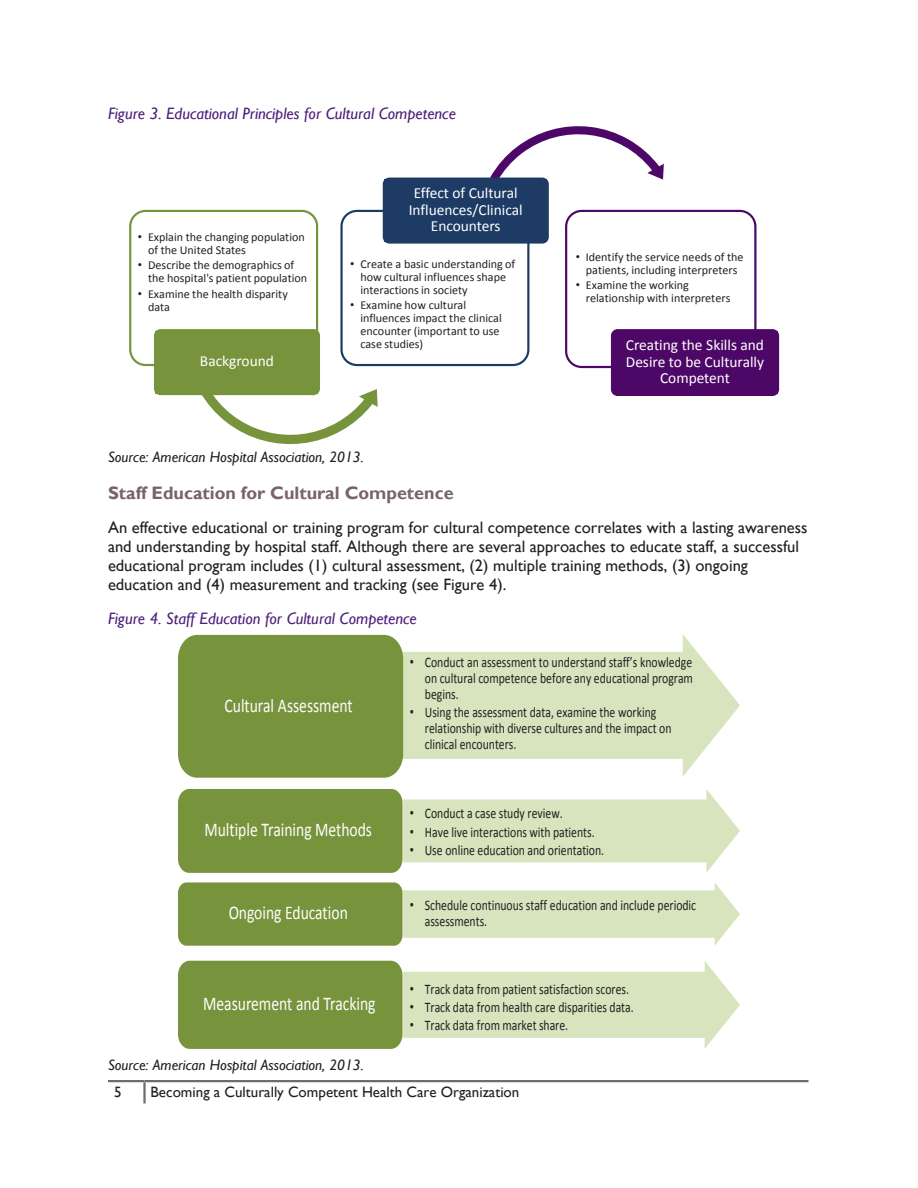
<style>
.page{position:relative;width:918px;height:1188px;background:#fff}
.page>*{position:absolute;margin:0;border:0;box-sizing:border-box;transform-origin:0 0}
.t1{font:19.5px "Calibri";color:#fff;scale:.8 1}
.Subtitle{font:700 18px "Gill Sans";color:#796367}
.t2{font:16.5px/19px "Gill Sans";color:#231f20}
.Figure{font:italic 16.5px "Gill Sans";color:#4c1f79}
.t3{font:15.45px/16.6px "Calibri";letter-spacing:-.005em;color:#fff;text-align:center}
.t4{font:italic 15px "Gill Sans";color:#231f20}
.t5{font:15px "Gill Sans";color:#231f20}
.t6{font:14.7px/15.8px "Calibri";color:#231f20;scale:.8 1}
.t7{font:12.15px/13px "Calibri";color:#231f20}
.s1{font-family:"Arial"}
</style>
<div class="page">
<hr style="left:108px;top:1080px;width:37px;height:2px;background:#6c6d70">
<hr style="left:145px;top:1080px;width:663px;height:2px;background:#6c6d70">
<hr style="left:143px;top:1082px;width:3px;height:21px;background:#6c6d70">
<svg style="left:178px;top:961px;width:562px;height:88px"></svg>
<div style="left:189px;top:965px;width:201px;height:80px;background:#77933c"></div>
<svg style="left:178px;top:882px;width:562px;height:64px"></svg>
<div style="left:187px;top:886px;width:203px;height:57px;background:#77933c"></div>
<svg style="left:178px;top:789px;width:562px;height:84px"></svg>
<div style="left:187px;top:793px;width:203px;height:76px;background:#77933c"></div>
<svg style="left:403px;top:634px;width:337px;height:143px"></svg>
<div style="left:409px;top:655px;width:287px;height:101px;background:#d7e4bd"></div>
<svg style="left:178px;top:635px;width:225px;height:143px;background:#819b4a"></svg>
<div style="left:187px;top:642px;width:204px;height:129px;background:#77933c"></div>
<div style="left:129px;top:210px;width:189px;height:156px;border:2px solid #77933c;border-radius:15px"></div>
<svg style="left:200px;top:389px;width:178px;height:56px"></svg>
<div style="left:154px;top:329px;width:166px;height:66px;background:#77933c;border-radius:7px"></div>
<div style="left:340px;top:210px;width:189px;height:156px;border:2px solid #1d3b64;border-radius:15px"></div>
<svg style="left:490px;top:126px;width:174px;height:56px"></svg>
<div style="left:383px;top:178px;width:166px;height:66px;background:#1d3b64;border-radius:7px"></div>
<div style="left:565px;top:210px;width:191px;height:158px;border:2px solid #4d0867;border-radius:16px"></div>
<div style="left:611px;top:329px;width:168px;height:67px;background:#4d0867;border-radius:7px"></div>
<p class="Figure" style="left:108px;top:104px;width:349px">Figure 3. Educational Principles for Cultural Competence</p>
<p class="t7" style="left:148px;top:231px;width:158px;text-indent:-10px"><span class="s1">•</span> Explain the changing population of the United States</p>
<p class="t7" style="left:148px;top:259px;width:161px;text-indent:-10px"><span class="s1">•</span> Describe the demographics of the hospital's patient population</p>
<p class="t7" style="left:148px;top:287px;width:141px;text-indent:-10px"><span class="s1">•</span> Examine the health disparity data</p>
<p class="t3" style="left:200px;top:353px;width:75px">Background</p>
<p class="t3" style="left:409px;top:185px;width:115px">Effect of Cultural<br>Influences/Clinical<br>Encounters</p>
<p class="t7" style="left:360px;top:258px;width:156px;text-indent:-10px"><span class="s1">•</span> Create a basic understanding of how cultural influences shape interactions in society</p>
<p class="t7" style="left:360px;top:299px;width:143px;text-indent:-10px"><span class="s1">•</span> Examine how cultural influences impact the clinical encounter (important to use case studies)</p>
<p class="t7" style="left:576px;top:250px;width:169px;text-align:center"><span class="s1">•</span> Identify the service needs of the patients, including interpreters</p>
<p class="t7" style="left:586px;top:278px;width:146px;text-indent:-10px"><span class="s1">•</span> Examine the working relationship with interpreters</p>
<p class="t3" style="left:626px;top:337px;width:140px">Creating the Skills and<br>Desire to be Culturally<br>Competent</p>
<p class="t4" style="left:108px;top:448px;width:257px">Source: American Hospital Association, 2013.</p>
<p class="Subtitle" style="left:108px;top:482px;width:347px">Staff Education for Cultural Competence</p>
<p class="t2" style="left:108px;top:518px;width:701px">An effective educational or training program for cultural competence correlates with a lasting awareness and understanding by hospital staff. Although there are several approaches to educate staff, a successful educational program includes (1) cultural assessment, (2) multiple training methods, (3) ongoing education and (4) measurement and tracking (see Figure 4).</p>
<p class="Figure" style="left:108px;top:608px;width:310px">Figure 4. Staff Education for Cultural Competence</p>
<p class="t1" style="left:225px;top:693px;width:162px">Cultural Assessment</p>
<p class="t1" style="left:204px;top:817px;width:211px">Multiple Training Methods</p>
<p class="t1" style="left:229px;top:901px;width:150px">Ongoing Education</p>
<p class="t1" style="left:203px;top:991px;width:217px">Measurement and Tracking</p>
<p class="t4" style="left:108px;top:1056px;width:257px">Source: American Hospital Association, 2013.</p>
<p class="t6" style="left:425px;top:655px;width:337px;text-align:justify;text-indent:-15px"><span class="s1">•</span> Conduct an assessment to understand staff’s knowledge on cultural competence before any educational program begins.</p>
<p class="t6" style="left:425px;top:705px;width:310px;text-indent:-15px"><span class="s1">•</span> Using the assessment data, examine the working relationship with diverse cultures and the impact on clinical encounters.</p>
<p class="t6" style="left:410px;top:806px;width:193px"><span class="s1">•</span> Conduct a case study review.</p>
<p class="t6" style="left:410px;top:824px;width:233px"><span class="s1">•</span> Have live interactions with patients.</p>
<p class="t6" style="left:410px;top:842px;width:244px"><span class="s1">•</span> Use online education and orientation.</p>
<p class="t6" style="left:425px;top:897px;width:341px;text-indent:-15px"><span class="s1">•</span> Schedule continuous staff education and include periodic assessments.</p>
<p class="t6" style="left:410px;top:981px;width:276px"><span class="s1">•</span> Track data from patient satisfaction scores.</p>
<p class="t6" style="left:410px;top:999px;width:281px"><span class="s1">•</span> Track data from health care disparities data.</p>
<p class="t6" style="left:410px;top:1018px;width:200px"><span class="s1">•</span> Track data from market share.</p>
<p class="t5" style="left:114px;top:1084px;width:9px">5</p>
<p class="t5" style="left:151px;top:1084px;width:370px">Becoming a Culturally Competent Health Care Organization</p>
</div>
